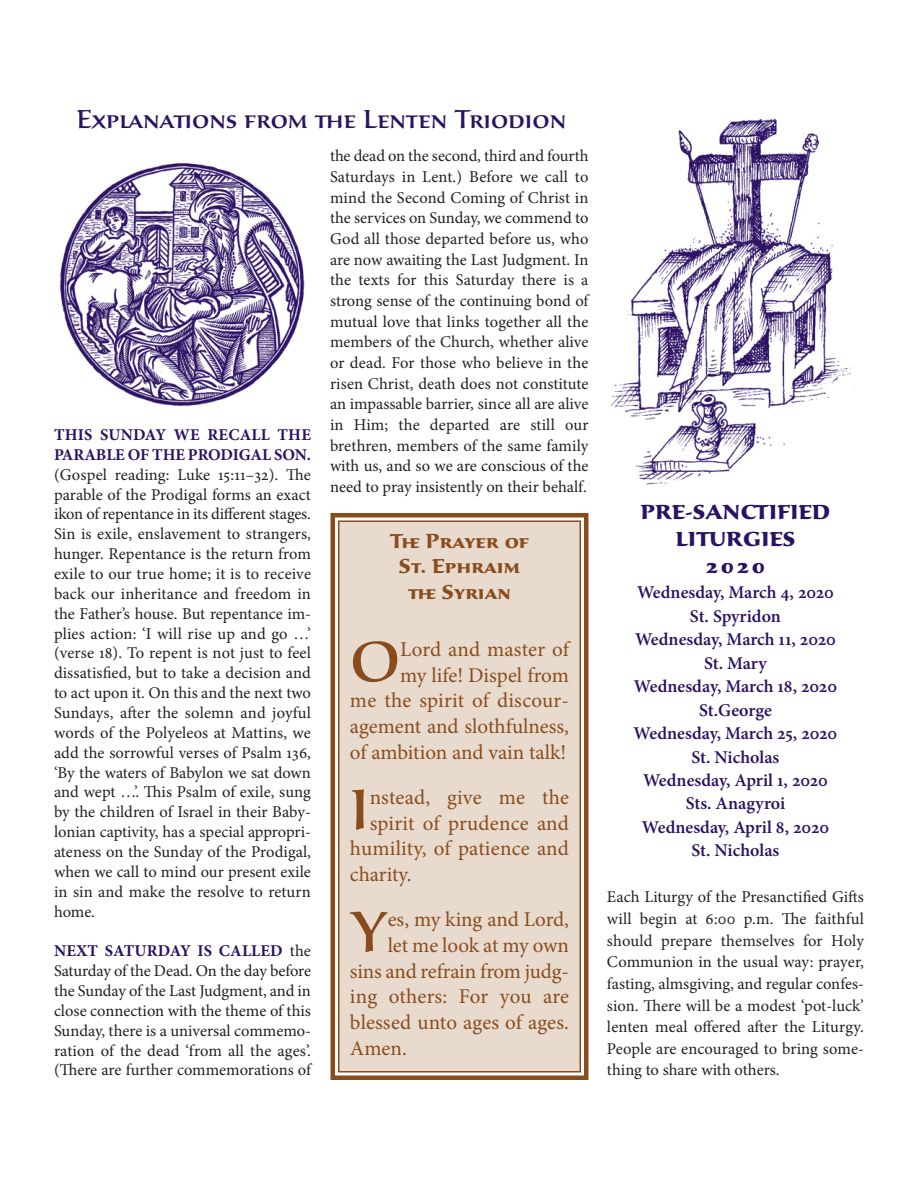
<style>
.page{position:relative;width:918px;height:1188px;background:#fff}
.page>*{position:absolute;margin:0;border:0;box-sizing:border-box;transform-origin:0 0}
.t1{font:500 58.8px "Sava Pro";color:#894c1d}
.t2{font:500 27px "Sava Pro";color:#2b1163}
.t3{font:21px/25.7px "Minion Pro";color:#894c1d;text-align:right}
.t4{font:700 21px/25.7px "Sava Pro";color:#894c1d;text-align:center}
.t5{font:900 21px "Sava Pro";color:#2b1163}
.t6{font:600 18px "Minion Pro";color:#2b1163}
.t7{font:16.5px/19.8px "Minion Pro";color:#231f20;text-align:justify}
.s1{font-weight:700;color:#2b1163}
</style>
<div class="page">
<img style="left:610px;top:118px;width:246px;height:367px">
<div style="left:339px;top:522px;width:240px;height:549px;background:#e8dacd"></div>
<div style="left:330px;top:513px;width:258px;height:567px;border:4px solid #894c1d"></div>
<div style="left:338px;top:520px;width:243px;height:553px;border:2px solid #894c1d"></div>
<img style="left:59px;top:162px;width:246px;height:245px">
<p class="t2" style="left:77px;top:102px;width:491px">Explanations from the Lenten Triodion</p>
<p class="t7" style="left:54px;top:426px;width:259px"><span class="s1">THIS SUNDAY WE RECALL THE PARABLE OF THE PRODIGAL SON. </span>(Gospel reading: Luke 15:11–32). The parable of the Prodigal forms an exact ikon of repentance in its different stages.<br>Sin is exile, enslavement to strangers, hunger. Repentance is the return from exile to our true home; it is to receive back our inheritance and freedom in the Father’s house. But repentance im&shy;plies action: ‘I will rise up and go …’ (verse 18). To repent is not just to feel dissatisfied, but to take a decision and to act upon it. On this and the next two Sundays, after the solemn and joyful words of the Polyeleos at Mattins, we add the sorrowful verses of Psalm 136, ‘By the waters of Babylon we sat down and wept …’. This Psalm of exile, sung by the children of Israel in their Baby&shy;lonian captivity, has a special appropri&shy;ateness on the Sunday of the Prodigal, when we call to mind our present exile in sin and make the resolve to return home.</p>
<p class="t7" style="left:54px;top:943px;width:259px"><span class="s1">NEXT SATURDAY IS CALLED</span> the Saturday of the Dead. On the day before the Sunday of the Last Judgment, and in close connection with the theme of this Sunday, there is a universal commemo&shy;ration of the dead ‘from all the ages’. (There are further commemorations of</p>
<p class="t7" style="left:330px;top:147px;width:260px;line-height:20.7px">the dead on the second, third and fourth Saturdays in Lent.) Before we call to mind the Second Coming of Christ in the services on Sunday, we commend to God all those departed before us, who are now awaiting the Last Judgment. In the texts for this Saturday there is a strong sense of the continuing bond of mutual love that links together all the members of the Church, whether alive or dead. For those who believe in the risen Christ, death does not constitute an impassable barrier, since all are alive in Him; the departed are still our brethren, members of the same family with us, and so we are conscious of the need to pray insistently on their behalf.</p>
<p class="t4" style="left:390px;top:528px;width:141px">The Prayer of<br>St. Ephraim the Syrian</p>
<p class="t3" style="left:350px;top:638px;width:221px">Lord and master of<br>my life! Dispel from<br>me the spirit of discour&shy;agement and slothfulness, of ambition and vain talk!</p>
<p class="t1" style="left:350px;top:774px;width:21px">I</p>
<p class="t3" style="left:370px;top:786px;width:201px">nstead, give me the</p>
<p class="t1" style="left:350px;top:627px;width:52px">O</p>
<p class="t3" style="left:370px;top:812px;width:201px">spirit of prudence and</p>
<p class="t3" style="left:350px;top:838px;width:221px">humility, of patience and</p>
<p class="t3" style="left:350px;top:863px;width:63px">charity.</p>
<p class="t1" style="left:350px;top:897px;width:39px">Y</p>
<p class="t3" style="left:388px;top:909px;width:183px">es, my king and Lord,</p>
<p class="t3" style="left:388px;top:934px;width:183px">let me look at my own</p>
<p class="t3" style="left:350px;top:960px;width:221px">sins and refrain from judg-</p>
<p class="t3" style="left:350px;top:986px;width:221px">ing others: For you are</p>
<p class="t3" style="left:350px;top:1011px;width:220px">blessed unto ages of ages.</p>
<p class="t3" style="left:350px;top:1037px;width:58px">Amen.</p>
<p class="t5" style="left:641px;top:500px;width:191px">PRE-SANCTIFIED</p>
<p class="t5" style="left:675px;top:527px;width:122px">LITURGIES</p>
<p class="t5" style="left:706px;top:554px;width:60px">2020</p>
<p class="t6" style="left:637px;top:586px;width:198px">Wednesday, March 4, 2020</p>
<p class="t6" style="left:690px;top:609px;width:93px">St. Spyridon</p>
<p class="t6" style="left:635px;top:633px;width:202px">Wednesday, March 11, 2020</p>
<p class="t6" style="left:704px;top:656px;width:64px">St. Mary</p>
<p class="t6" style="left:634px;top:679px;width:205px">Wednesday, March 18, 2020</p>
<p class="t6" style="left:699px;top:703px;width:74px">St.George</p>
<p class="t6" style="left:634px;top:726px;width:205px">Wednesday, March 25, 2020</p>
<p class="t6" style="left:692px;top:750px;width:89px">St. Nicholas</p>
<p class="t6" style="left:643px;top:773px;width:187px">Wednesday, April 1, 2020</p>
<p class="t6" style="left:686px;top:797px;width:101px">Sts. Anagyroi</p>
<p class="t6" style="left:642px;top:820px;width:189px">Wednesday, April 8, 2020</p>
<p class="t6" style="left:692px;top:844px;width:89px">St. Nicholas</p>
<p class="t7" style="left:607px;top:888px;width:259px;line-height:21.6px">Each Liturgy of the Presanctified Gifts will begin at 6:00 p.m. The faithful should prepare themselves for Holy Communion in the usual way: prayer, fasting, almsgiving, and regular confes&shy;sion. There will be a modest ‘pot-luck’ lenten meal offered after the Liturgy.<br>People are encouraged to bring some&shy;thing to share with others.</p>
</div>
